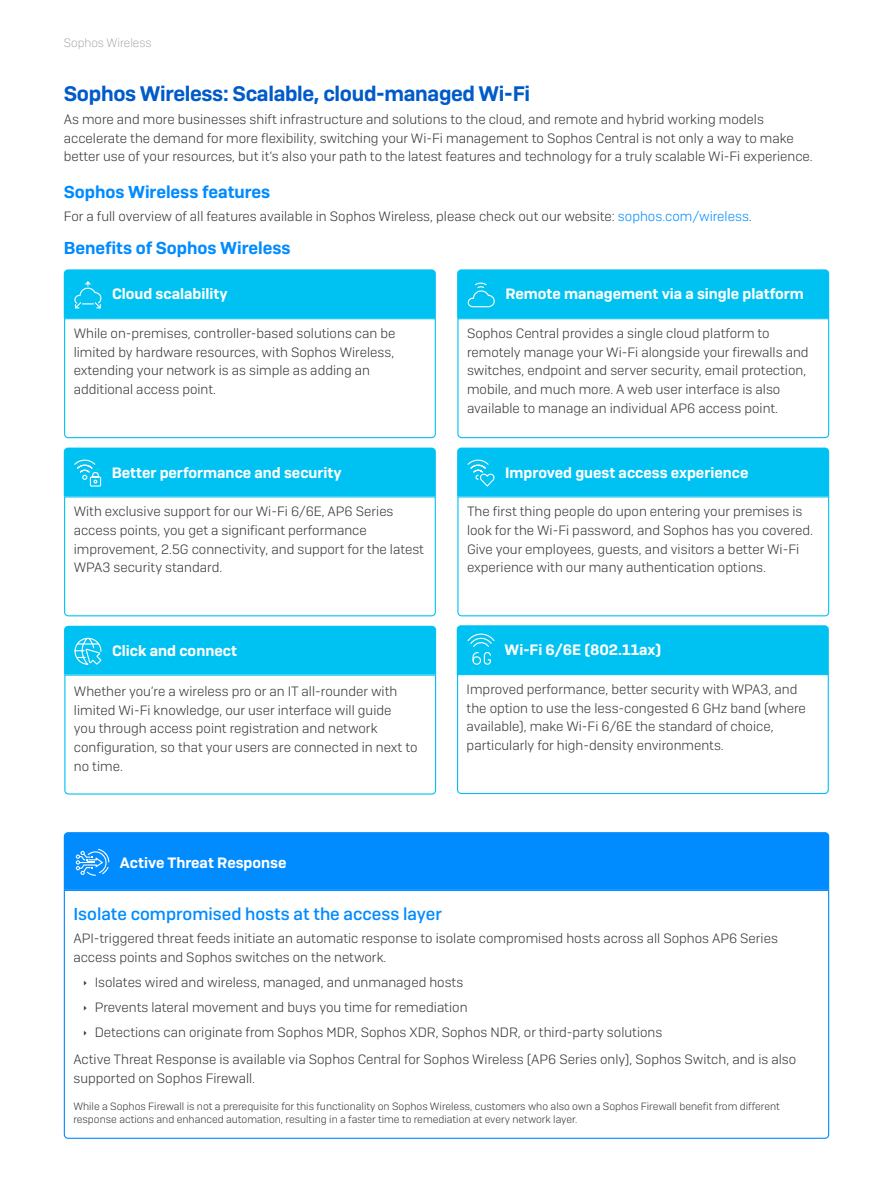
<style>
.page{position:relative;width:893px;height:1191px;background:#fff}
.page>*{position:absolute;margin:0;border:0;box-sizing:border-box;transform-origin:0 0}
.Subheading_1{font:600 21px "Sophos Sans";letter-spacing:-.015em;color:#005bc8}
.Subheading_2{font:600 17.25px "Sophos Sans";color:#008bff}
.Subheading_2-2{font:500 17.25px "Sophos Sans";color:#008bff}
.Subheading_3{font:600 15px "Sophos Sans";color:#fff}
.Body_Copy{font:300 13.5px/18.8px "Sophos Sans";color:#363738}
.t1{font:200 12px "Sophos Sans";color:#83868b}
.Body_Copy-2{font:300 10.5px/13.5px "Sophos Sans";color:#363738}
.s1{color:#008bff}
</style>
<div class="page">
<svg style="left:64px;top:674px;width:373px;height:121px"></svg>
<svg style="left:457px;top:496px;width:373px;height:121px"></svg>
<svg style="left:63px;top:496px;width:373px;height:121px"></svg>
<svg style="left:457px;top:317px;width:373px;height:122px"></svg>
<div style="left:457px;top:269px;width:372px;height:49px;background:#00c2f2"></div>
<div style="left:64px;top:447px;width:372px;height:49px;background:#00c2f2"></div>
<div style="left:457px;top:447px;width:372px;height:49px;background:#00c2f2"></div>
<div style="left:64px;top:626px;width:372px;height:48px;background:#00c2f2"></div>
<svg style="left:63px;top:317px;width:373px;height:122px"></svg>
<div style="left:64px;top:269px;width:372px;height:49px;background:#00c2f2"></div>
<svg style="left:63px;top:889px;width:767px;height:250px"></svg>
<div style="left:64px;top:832px;width:765px;height:58px;background:#008bff"></div>
<svg style="left:456px;top:673px;width:373px;height:121px"></svg>
<div style="left:457px;top:625px;width:372px;height:49px;background:#00c2f2"></div>
<svg style="left:76px;top:849px;width:33px;height:27px"></svg>
<p class="t1" style="left:64px;top:36px;width:89px">Sophos Wireless</p>
<p class="Subheading_1" style="left:64px;top:80px;width:468px">Sophos Wireless: Scalable, cloud-managed Wi-Fi</p>
<p class="Body_Copy" style="left:64px;top:109px;width:750px">As more and more businesses shift infrastructure and solutions to the cloud, and remote and hybrid working models accelerate the demand for more flexibility, switching your Wi-Fi management to Sophos Central is not only a way to make better use of your resources, but it’s also your path to the latest features and technology for a truly scalable Wi-Fi experience.</p>
<p class="Subheading_2" style="left:64px;top:181px;width:208px">Sophos Wireless features</p>
<p class="Body_Copy" style="left:64px;top:206px;width:689px">For a full overview of all features available in Sophos Wireless, please check out our website: <span class="s1">sophos.com/wireless</span>.</p>
<p class="Subheading_2" style="left:64px;top:237px;width:228px">Benefits of Sophos Wireless</p>
<p class="Subheading_3" style="left:112px;top:285px;width:117px">Cloud scalability</p>
<p class="Body_Copy" style="left:74px;top:323px;width:323px">While on-premises, controller-based solutions can be limited by hardware resources, with Sophos Wireless, extending your network is as simple as adding an additional access point.</p>
<p class="Subheading_3" style="left:505px;top:285px;width:300px">Remote management via a single platform</p>
<p class="Body_Copy" style="left:467px;top:323px;width:343px">Sophos Central provides a single cloud platform to remotely manage your Wi-Fi alongside your firewalls and switches, endpoint and server security, email protection, mobile, and much more. A web user interface is also available to manage an individual AP6 access point.</p>
<p class="Subheading_3" style="left:112px;top:463px;width:231px">Better performance and security</p>
<p class="Subheading_3" style="left:505px;top:463px;width:245px">Improved guest access experience</p>
<p class="Body_Copy" style="left:74px;top:502px;width:352px">With exclusive support for our Wi-Fi 6/6E, AP6 Series access points, you get a significant performance improvement, 2.5G connectivity, and support for the latest WPA3 security standard.</p>
<p class="Subheading_3" style="left:112px;top:641px;width:126px">Click and connect</p>
<p class="Body_Copy" style="left:74px;top:681px;width:345px">Whether you’re a wireless pro or an IT all-rounder with limited Wi-Fi knowledge, our user interface will guide<br>you through access point registration and network configuration, so that your users are connected in next to no time.</p>
<p class="Subheading_3" style="left:120px;top:853px;width:168px">Active Threat Response</p>
<p class="Body_Copy" style="left:467px;top:502px;width:347px">The first thing people do upon entering your premises is look for the Wi-Fi password, and Sophos has you covered.<br>Give your employees, guests, and visitors a better Wi-Fi experience with our many authentication options.</p>
<p class="Subheading_3" style="left:505px;top:641px;width:158px">Wi-Fi 6/6E (802.11ax)</p>
<p class="Body_Copy" style="left:467px;top:679px;width:341px">Improved performance, better security with WPA3, and the option to use the less-congested 6 GHz band (where available), make Wi-Fi 6/6E the standard of choice, particularly for high-density environments.</p>
<p class="Subheading_2-2" style="left:73px;top:903px;width:370px">Isolate compromised hosts at the access layer</p>
<p class="Body_Copy" style="left:73px;top:928px;width:706px">API-triggered threat feeds initiate an automatic response to isolate compromised hosts across all Sophos AP6 Series access points and Sophos switches on the network.</p>
<p class="Body_Copy" style="left:95px;top:972px;width:370px">Isolates wired and wireless, managed, and unmanaged hosts</p>
<p class="Body_Copy" style="left:95px;top:997px;width:374px">Prevents lateral movement and buys you time for remediation</p>
<p class="Body_Copy" style="left:95px;top:1022px;width:569px">Detections can originate from Sophos MDR, Sophos XDR, Sophos NDR, or third-party solutions</p>
<p class="Body_Copy" style="left:73px;top:1049px;width:724px">Active Threat Response is available via Sophos Central for Sophos Wireless (AP6 Series only), Sophos Switch, and is also supported on Sophos Firewall.</p>
<p class="Body_Copy-2" style="left:73px;top:1099px;width:708px">While a Sophos Firewall is not a prerequisite for this functionality on Sophos Wireless, customers who also own a Sophos Firewall benefit from different response actions and enhanced automation, resulting in a faster time to remediation at every network layer.</p>
</div>
